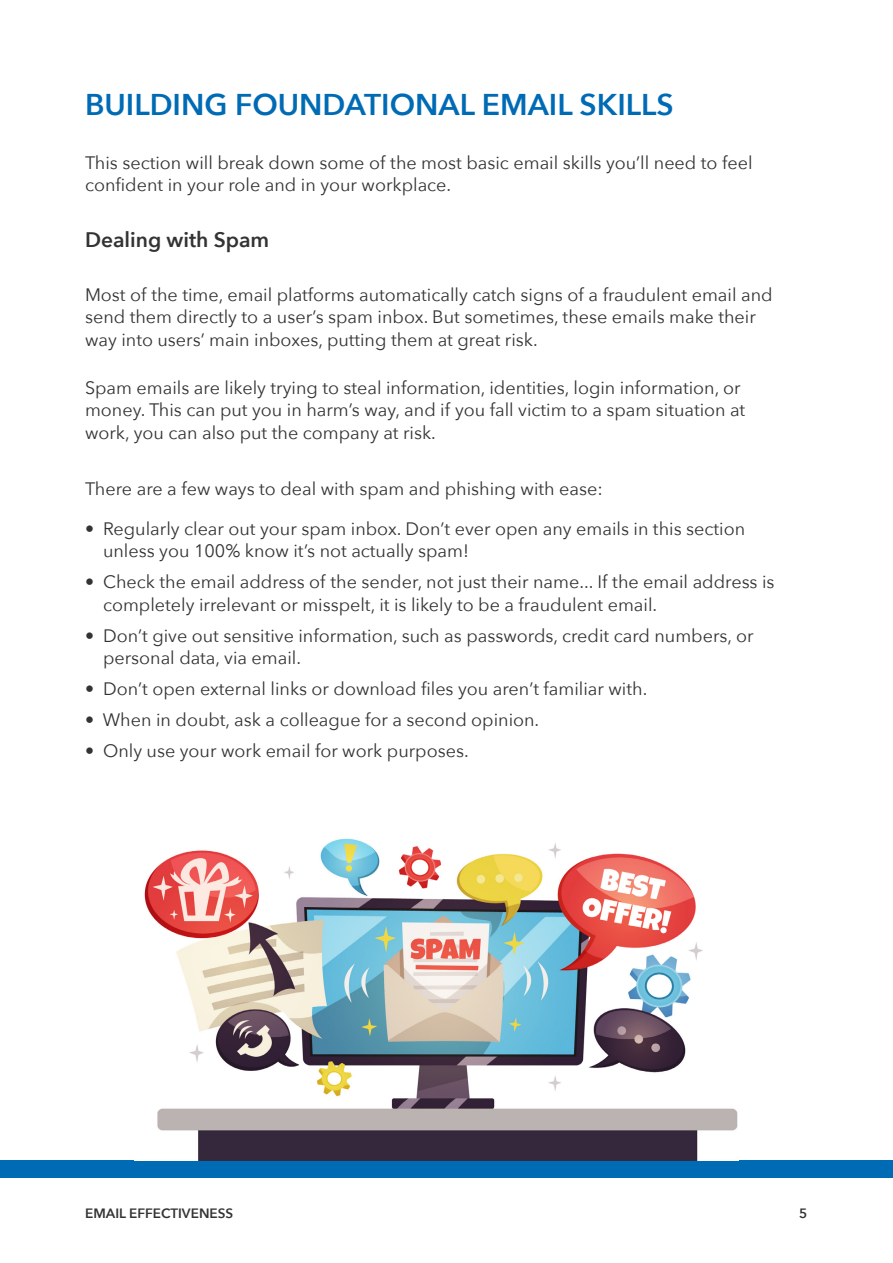
<style>
.page{position:relative;width:893px;height:1263px;background:#fff}
.page>*{position:absolute;margin:0;border:0;box-sizing:border-box;transform-origin:0 0}
.t1{font:600 30px "Avenir Next";color:#006bb5}
.Subhead_1{font:600 21px "Avenir Next";color:#333}
.t2{font:18px/22.5px "Avenir Next";color:#333}
.t3{font:600 13.5px "Avenir Next";color:#333}
</style>
<div class="page">
<div style="left:0;top:1161px;width:893px;height:17px;background:#006bb5"></div>
<img style="left:144px;top:838px;width:594px;height:323px">
<p class="t1" style="left:85px;top:79px;width:590px">BUILDING FOUNDATIONAL EMAIL SKILLS</p>
<p class="t2" style="left:85px;top:150px;width:669px">This section will break down some of the most basic email skills you’ll need to feel confident in your role and in your workplace.</p>
<p class="Subhead_1" style="left:85px;top:222px;width:186px">Dealing with Spam</p>
<p class="t2" style="left:85px;top:282px;width:689px">Most of the time, email platforms automatically catch signs of a fraudulent email and send them directly to a user’s spam inbox. But sometimes, these emails make their way into users’ main inboxes, putting them at great risk.</p>
<p class="t2" style="left:85px;top:375px;width:662px">Spam emails are likely trying to steal information, identities, login information, or money. This can put you in harm’s way, and if you fall victim to a spam situation at work, you can also put the company at risk.</p>
<p class="t2" style="left:85px;top:477px;width:519px">There are a few ways to deal with spam and phishing with ease:</p>
<p class="t2" style="left:103px;top:517px;width:644px;text-indent:-18px">• Regularly clear out your spam inbox. Don’t ever open any emails in this section unless you 100% know it’s not actually spam!</p>
<p class="t2" style="left:103px;top:570px;width:673px;text-indent:-18px">• Check the email address of the sender, not just their name... If the email address is completely irrelevant or misspelt, it is likely to be a fraudulent email.</p>
<p class="t2" style="left:103px;top:624px;width:652px;text-indent:-18px">• Don’t give out sensitive information, such as passwords, credit card numbers, or personal data, via email.</p>
<p class="t2" style="left:85px;top:677px;width:564px">• Don’t open external links or download files you aren’t familiar with.</p>
<p class="t2" style="left:85px;top:708px;width:456px">• When in doubt, ask a colleague for a second opinion.</p>
<p class="t2" style="left:85px;top:739px;width:385px">• Only use your work email for work purposes.</p>
<p class="t3" style="left:85px;top:1202px;width:149px">EMAIL EFFECTIVENESS</p>
<p class="t3" style="left:799px;top:1202px;width:10px">5</p>
</div>
